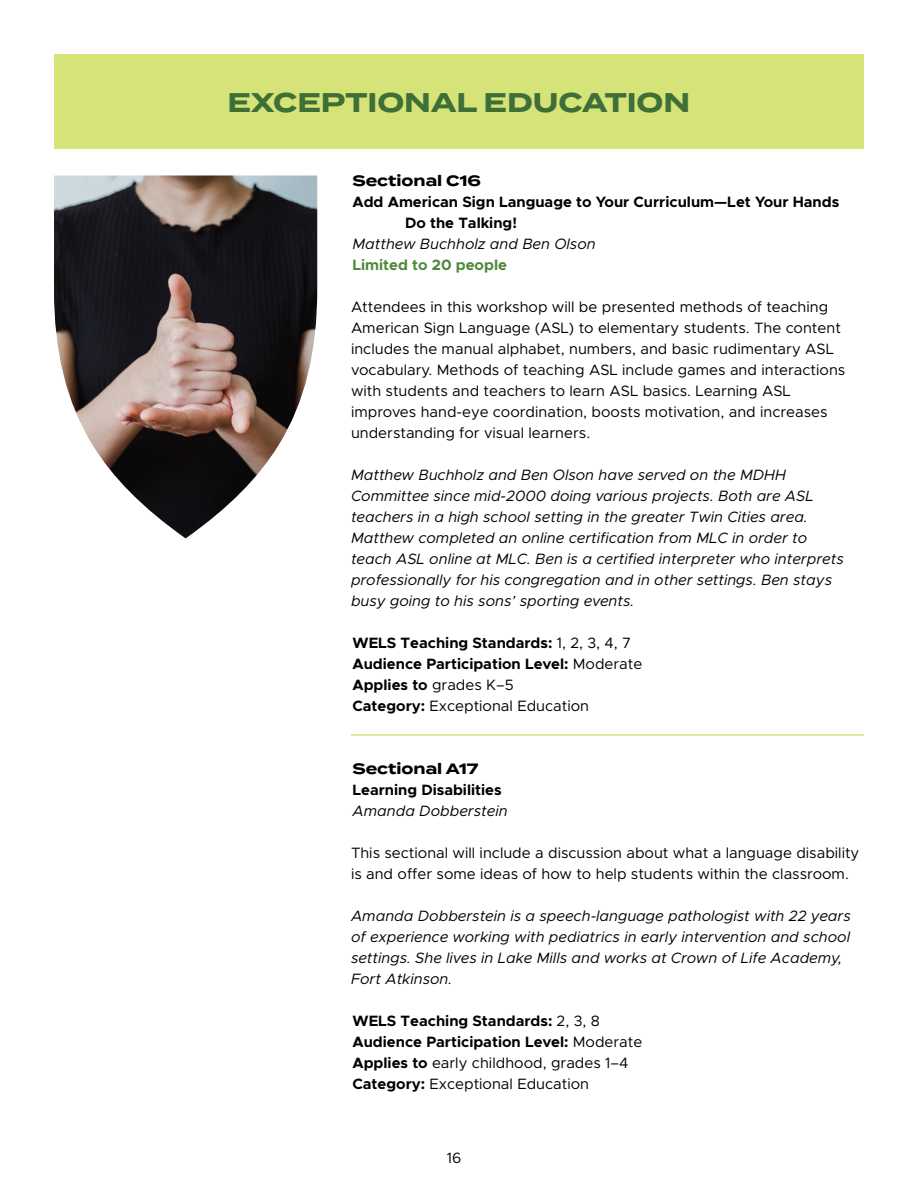
<style>
.page{position:relative;width:918px;height:1188px;background:#fff}
.page>*{position:absolute;margin:0;border:0;box-sizing:border-box;transform-origin:0 0}
.t1{font:700 27px "Termina";color:#3e6f36}
.t2{font:italic 15px/21px "Metropolis";color:#000}
.t3{font:15px/21px "Metropolis";color:#000}
.t4{font:700 15px/21px "Metropolis";color:#000}
.t5{font:700 15px "Termina";color:#000}
.t6{font:700 15px "Metropolis";color:#4d883b}
.s1{font-weight:400}
</style>
<div class="page">
<div style="left:54px;top:54px;width:810px;height:94px;background:#d5e379"></div>
<hr style="left:351px;top:734px;width:513px;height:2px;background:#d5e379">
<img style="left:54px;top:176px;width:263px;height:362px">
<h1 class="t1" style="left:228px;top:82px;width:464px">EXCEPTIONAL EDUCATION</h1>
<p class="t5" style="left:352px;top:170px;width:130px">Sectional C16</p>
<p class="t4" style="left:405px;top:191px;width:436px;text-indent:-52px">Add American Sign Language to Your Curriculum—Let Your Hands<br>Do the Talking!</p>
<p class="t2" style="left:352px;top:233px;width:245px">Matthew Buchholz and Ben Olson</p>
<p class="t6" style="left:352px;top:255px;width:156px">Limited to 20 people</p>
<p class="t3" style="left:351px;top:296px;width:496px">Attendees in this workshop will be presented methods of teaching American Sign Language (ASL) to elementary students. The content includes the manual alphabet, numbers, and basic rudimentary ASL vocabulary. Methods of teaching ASL include games and interactions with students and teachers to learn ASL basics. Learning ASL improves hand-eye coordination, boosts motivation, and increases understanding for visual learners.</p>
<p class="t2" style="left:351px;top:464px;width:494px">Matthew Buchholz and Ben Olson have served on the MDHH Committee since mid-2000 doing various projects. Both are ASL teachers in a high school setting in the greater Twin Cities area.<br>Matthew completed an online certification from MLC in order to teach ASL online at MLC. Ben is a certified interpreter who interprets professionally for his congregation and in other settings. Ben stays busy going to his sons’ sporting events.</p>
<p class="t4" style="left:352px;top:632px;width:291px">WELS Teaching Standards: <span class="s1">1, 2, 3, 4, 7<br></span>Audience Participation Level: <span class="s1">Moderate </span>Applies to <span class="s1">grades K–5<br></span>Category: <span class="s1">Exceptional Education</span></p>
<p class="t5" style="left:352px;top:758px;width:127px">Sectional A17</p>
<p class="t4" style="left:352px;top:779px;width:151px">Learning Disabilities</p>
<p class="t2" style="left:352px;top:800px;width:157px">Amanda Dobberstein</p>
<p class="t3" style="left:351px;top:842px;width:510px">This sectional will include a discussion about what a language disability is and offer some ideas of how to help students within the classroom.</p>
<p class="t2" style="left:351px;top:905px;width:501px">Amanda Dobberstein is a speech-language pathologist with 22 years of experience working with pediatrics in early intervention and school settings. She lives in Lake Mills and works at Crown of Life Academy, Fort Atkinson.</p>
<p class="t4" style="left:352px;top:1010px;width:291px">WELS Teaching Standards: <span class="s1">2, 3, 8<br></span>Audience Participation Level: <span class="s1">Moderate </span>Applies to <span class="s1">early childhood, grades 1–4<br></span>Category: <span class="s1">Exceptional Education</span></p>
<p class="t3" style="left:447px;top:1147px;width:16px">16</p>
</div>
